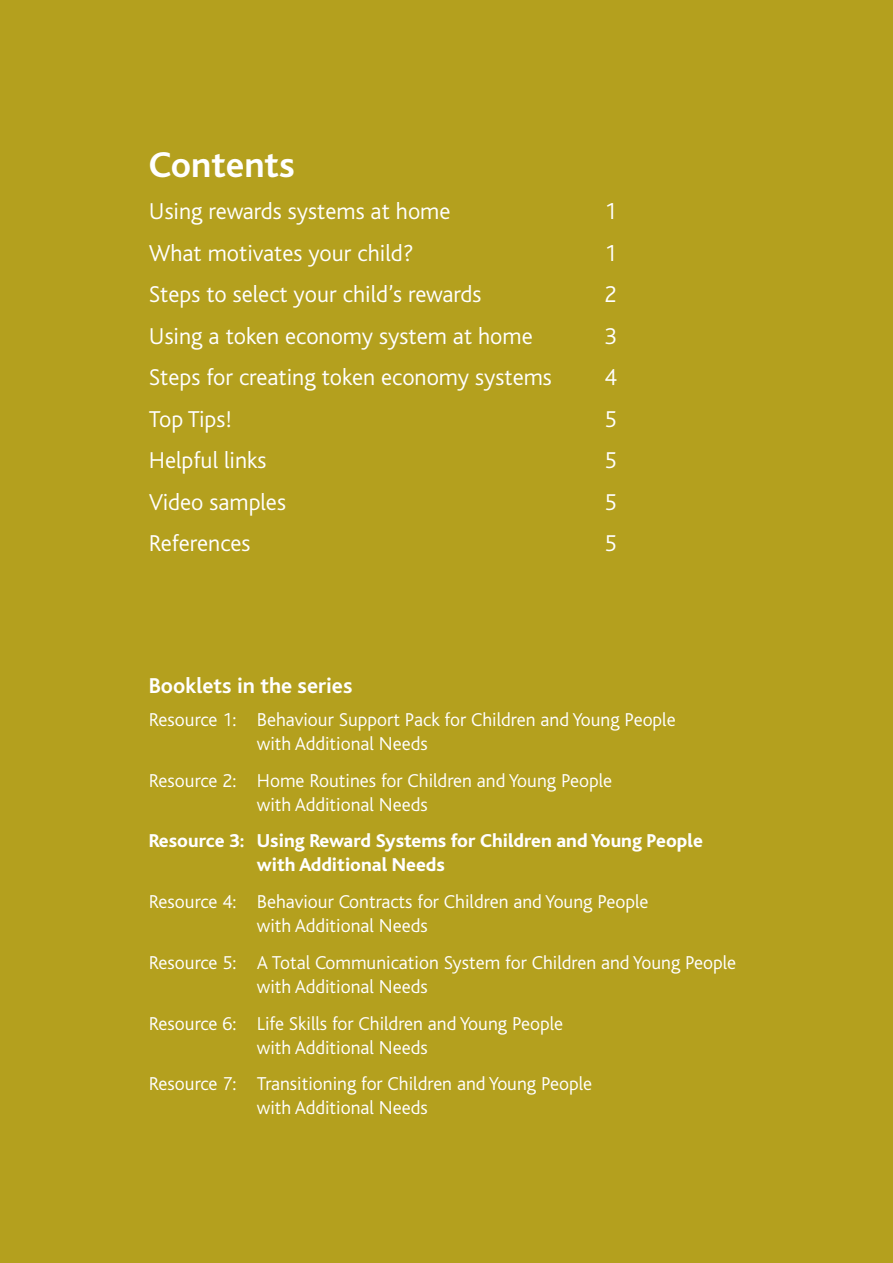
<style>
.page{position:relative;width:893px;height:1263px;background:#b4a01e}
.page>*{position:absolute;margin:0;border:0;box-sizing:border-box;transform-origin:0 0}
.Heads_25{font:700 37.5px "Bliss";color:#fff}
.Body__4{font:300 24px "Bliss";color:#fff}
.Heads_25-2{font:700 22.5px "Bliss";color:#fff}
.Body__4-2{font:300 19.5px/24px "Bliss";color:#fff}
.Body__4-3{font:800 19.5px/24px "Bliss";color:#fff}
</style>
<div class="page">
<p class="Heads_25" style="left:149px;top:146px;width:147px">Contents</p>
<p class="Body__4" style="left:149px;top:198px;width:303px">Using rewards systems at home</p>
<p class="Body__4" style="left:604px;top:198px;width:14px">1</p>
<p class="Body__4" style="left:149px;top:240px;width:266px">What motivates your child?</p>
<p class="Body__4" style="left:604px;top:240px;width:14px">1</p>
<p class="Body__4" style="left:149px;top:281px;width:334px">Steps to select your child’s rewards</p>
<p class="Body__4" style="left:604px;top:281px;width:14px">2</p>
<p class="Body__4" style="left:149px;top:323px;width:385px">Using a token economy system at home</p>
<p class="Body__4" style="left:604px;top:323px;width:14px">3</p>
<p class="Body__4" style="left:149px;top:364px;width:405px">Steps for creating token economy systems</p>
<p class="Body__4" style="left:604px;top:364px;width:14px">4</p>
<p class="Body__4" style="left:149px;top:406px;width:85px">Top Tips!</p>
<p class="Body__4" style="left:604px;top:406px;width:14px">5</p>
<p class="Body__4" style="left:149px;top:447px;width:119px">Helpful links</p>
<p class="Body__4" style="left:604px;top:447px;width:14px">5</p>
<p class="Body__4" style="left:149px;top:489px;width:139px">Video samples</p>
<p class="Body__4" style="left:604px;top:489px;width:14px">5</p>
<p class="Body__4" style="left:149px;top:530px;width:103px">References</p>
<p class="Body__4" style="left:604px;top:530px;width:14px">5</p>
<p class="Heads_25-2" style="left:149px;top:674px;width:205px">Booklets in the series</p>
<p class="Body__4-2" style="left:257px;top:708px;width:420px;text-indent:-108px">Resource 1: Behaviour Support Pack for Children and Young People with Additional Needs</p>
<p class="Body__4-2" style="left:257px;top:769px;width:357px;text-indent:-108px">Resource 2: Home Routines for Children and Young People with Additional Needs</p>
<p class="Body__4-3" style="left:257px;top:829px;width:448px;text-indent:-108px">Resource 3: Using Reward Systems for Children and Young People with Additional Needs</p>
<p class="Body__4-2" style="left:257px;top:890px;width:393px;text-indent:-108px">Resource 4: Behaviour Contracts for Children and Young People with Additional Needs</p>
<p class="Body__4-2" style="left:257px;top:951px;width:481px;text-indent:-108px">Resource 5: A Total Communication System for Children and Young People with Additional Needs</p>
<p class="Body__4-2" style="left:257px;top:1012px;width:308px;text-indent:-108px">Resource 6: Life Skills for Children and Young People with Additional Needs</p>
<p class="Body__4-2" style="left:257px;top:1072px;width:337px;text-indent:-108px">Resource 7: Transitioning for Children and Young People with Additional Needs</p>
</div>
